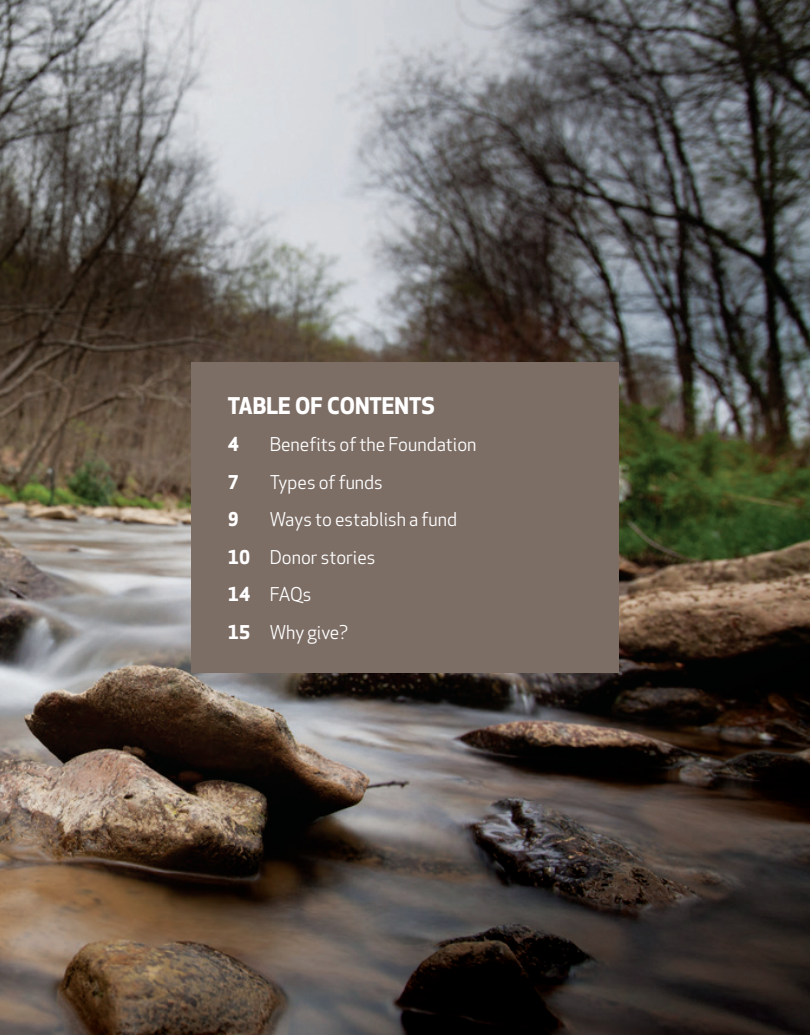
<style>
.page{position:relative;width:810px;height:1035px;background:#fff}
.page>*{position:absolute;margin:0;border:0;box-sizing:border-box;transform-origin:0 0}
.t1{font:700 22.5px "Apex New";color:#fff}
.t2{font:18.62px/37.5px "Apex New";color:#fff}
.t3{font:700 18.62px "Apex New";color:#fff}
.s1{font-weight:700}
</style>
<div class="page">
<img style="left:0;top:0;width:810px;height:1035px">
<div style="left:192px;top:362px;width:427px;height:311px;background:#7c6d65"></div>
<p class="t1" style="left:228px;top:392px;width:209px">TABLE OF CONTENTS</p>
<p class="t3" style="left:228px;top:433px;width:13px">4</p>
<p class="t2" style="left:270px;top:426px;width:208px">Benefits of the Foundation</p>
<p class="t3" style="left:228px;top:471px;width:13px">7</p>
<p class="t2" style="left:270px;top:464px;width:115px">Types of funds</p>
<p class="t3" style="left:228px;top:508px;width:13px">9</p>
<p class="t2" style="left:228px;top:501px;width:231px;text-indent:42px">Ways to establish a fund<br><span class="s1">10</span> Donor stories<br><span class="s1">14</span> FAQs<br><span class="s1">15</span> Why give?</p>
</div>
